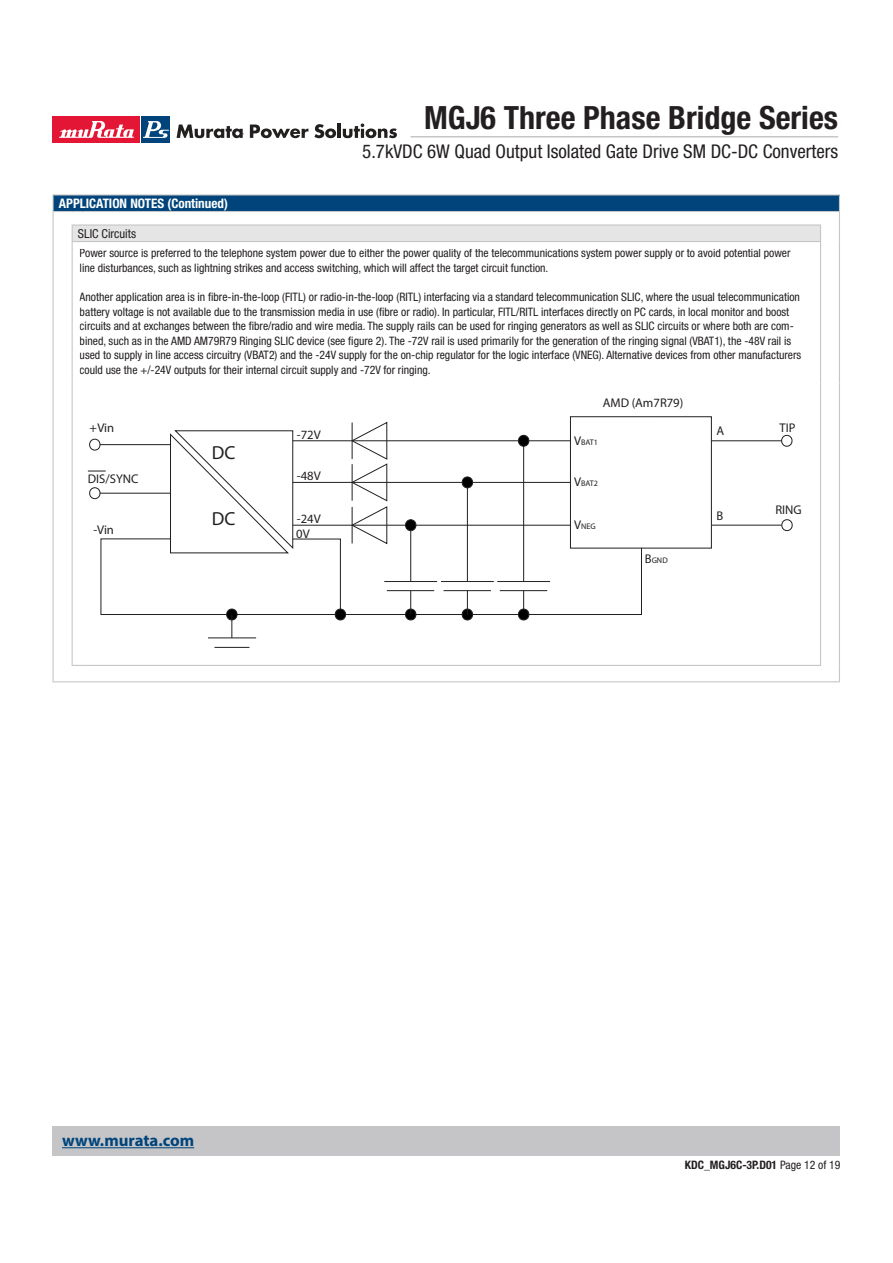
<style>
.page{position:relative;width:893px;height:1263px;background:#fff}
.page>*{position:absolute;margin:0;border:0;box-sizing:border-box;transform-origin:0 0}
.t1{font:700 condensed 32.1px "Helvetica Neue LT Std";color:#231f20}
.t2{font:condensed 18.9px "Helvetica Neue LT Std";color:#231f20}
.t3{font:18.9px "Myriad Pro";color:#221f1f}
.t4{font:700 16.8px "Myriad Pro";color:#00447b}
.t5{font:700 condensed 13.2px "Helvetica Neue LT Std";color:#fff}
.t6{font:12.6px "Myriad Pro";color:#221f1f}
.t7{font:condensed 12.45px "Helvetica Neue LT Std";color:#231f20}
.t8{font:condensed 11.7px/14.5px "Helvetica Neue LT Std";color:#231f20}
.t9{font:700 condensed 11.7px "Helvetica Neue LT Std";color:#231f20}
.t10{font:8.1px "Myriad Pro";color:#221f1f}
.s1{font-size:12.6px}
.s2{font-weight:400}
</style>
<div class="page">
<div style="left:53px;top:1127px;width:787px;height:29px;background:#c5c5c7"></div>
<hr style="left:410px;top:136px;width:428px;height:2px;background:#c5c5c7">
<hr style="left:62px;top:1147px;width:132px;height:1px;background:#00447b">
<div style="left:53px;top:116px;width:87px;height:27px;background:#e31735"></div>
<svg style="left:59px;top:121px;width:75px;height:17px"></svg>
<div style="left:141px;top:116px;width:29px;height:27px;background:#00447b"></div>
<svg style="left:143px;top:121px;width:26px;height:17px"></svg>
<svg style="left:177px;top:125px;width:66px;height:13px"></svg>
<svg style="left:250px;top:125px;width:58px;height:13px"></svg>
<svg style="left:314px;top:124px;width:22px;height:14px"></svg>
<hr style="left:337px;top:123px;width:4px;height:15px;background:#221f1f">
<svg style="left:343px;top:123px;width:54px;height:15px"></svg>
<div style="left:53px;top:195px;width:786px;height:17px;background:#00447b"></div>
<div style="left:72px;top:225px;width:748px;height:17px;background:#e5e5e6"></div>
<hr style="left:82px;top:194px;width:758px;height:2px;background:#c5c5c7">
<hr style="left:82px;top:211px;width:758px;height:1px;background:#c5c5c7">
<svg style="left:839px;top:196px;width:1px;height:46px"></svg>
<hr style="left:53px;top:242px;width:1px;height:141px;background:#c5c5c7">
<hr style="left:839px;top:242px;width:1px;height:141px;background:#c5c5c7">
<hr style="left:53px;top:383px;width:1px;height:282px;background:#c5c5c7">
<hr style="left:839px;top:383px;width:1px;height:282px;background:#c5c5c7">
<svg style="left:839px;top:665px;width:1px;height:16px"></svg>
<hr style="left:82px;top:681px;width:758px;height:1px;background:#c5c5c7">
<hr style="left:82px;top:241px;width:739px;height:1px;background:#c5c5c7">
<hr style="left:82px;top:224px;width:739px;height:2px;background:#c5c5c7">
<svg style="left:53px;top:194px;width:29px;height:48px"></svg>
<svg style="left:820px;top:226px;width:1px;height:15px"></svg>
<hr style="left:72px;top:242px;width:1px;height:141px;background:#c5c5c7">
<hr style="left:820px;top:242px;width:1px;height:141px;background:#c5c5c7">
<hr style="left:72px;top:383px;width:1px;height:282px;background:#c5c5c7">
<hr style="left:820px;top:383px;width:1px;height:282px;background:#c5c5c7">
<svg style="left:53px;top:665px;width:29px;height:17px"></svg>
<hr style="left:82px;top:665px;width:739px;height:1px;background:#c5c5c7">
<hr style="left:711px;top:440px;width:71px;height:1px;background:#221f1f">
<hr style="left:711px;top:525px;width:70px;height:1px;background:#221f1f">
<div style="left:781px;top:519px;width:11px;height:12px;border:1px solid #221f1f;border-radius:5px"></div>
<div style="left:781px;top:435px;width:11px;height:12px;border:1px solid #221f1f;border-radius:5px"></div>
<hr style="left:214px;top:647px;width:35px;height:1px;background:#221f1f">
<svg style="left:88px;top:416px;width:624px;height:222px"></svg>
<h1 class="t1" style="left:424px;top:106px;width:415px">MGJ6 Three Phase Bridge Series</h1>
<h2 class="t2" style="left:362px;top:145px;width:477px">5.7kVDC 6W Quad Output Isolated Gate Drive SM DC-DC Converters</h2>
<p class="t5" style="left:59px;top:198px;width:171px">APPLICATION NOTES (Continued)</p>
<p class="t7" style="left:78px;top:229px;width:60px">SLIC Circuits</p>
<p class="t8" style="left:80px;top:247px;width:712px">Power source is preferred to the telephone system power due to either the power quality of the telecommunications system power supply or to avoid potential power line disturbances, such as lightning strikes and access switching, which will affect the target circuit function.</p>
<p class="t8" style="left:80px;top:291px;width:723px">Another application area is in fibre-in-the-loop (FITL) or radio-in-the-loop (RITL) interfacing via a standard telecommunication SLIC, where the usual telecommunication battery voltage is not available due to the transmission media in use (fibre or radio). In particular, FITL/RITL interfaces directly on PC cards, in local monitor and boost circuits and at exchanges between the fibre/radio and wire media. The supply rails can be used for ringing generators as well as SLIC circuits or where both are com&shy;bined, such as in the AMD AM79R79 Ringing SLIC device (see figure 2). The -72V rail is used primarily for the generation of the ringing signal (VBAT1), the -48V rail is used to supply in line access circuitry (VBAT2) and the -24V supply for the on-chip regulator for the logic interface (VNEG). Alternative devices from other manufacturers could use the +/-24V outputs for their internal circuit supply and -72V for ringing.</p>
<p class="t6" style="left:90px;top:423px;width:26px">+Vin</p>
<p class="t6" style="left:88px;top:474px;width:52px">DIS/SYNC</p>
<h2 class="t3" style="left:212px;top:445px;width:25px">DC</h2>
<p class="t6" style="left:297px;top:430px;width:25px">-72V</p>
<p class="t6" style="left:297px;top:471px;width:25px">-48V</p>
<h2 class="t3" style="left:212px;top:512px;width:25px">DC</h2>
<p class="t6" style="left:297px;top:514px;width:25px">-24V</p>
<p class="t6" style="left:93px;top:525px;width:22px">-Vin</p>
<p class="t6" style="left:296px;top:528px;width:15px">0V</p>
<h3 class="t4" style="left:62px;top:1130px;width:134px">www.murata.com</h3>
<p class="t6" style="left:603px;top:398px;width:82px">AMD (Am7R79)</p>
<p class="t10" style="left:574px;top:439px;width:26px"><span class="s1">V</span>BAT1</p>
<p class="t10" style="left:574px;top:480px;width:26px"><span class="s1">V</span>BAT2</p>
<p class="t10" style="left:574px;top:523px;width:23px"><span class="s1">V</span>NEG</p>
<p class="t10" style="left:645px;top:557px;width:24px"><span class="s1">B</span>GND</p>
<p class="t6" style="left:716px;top:426px;width:9px">A</p>
<p class="t6" style="left:716px;top:511px;width:8px">B</p>
<p class="t6" style="left:779px;top:423px;width:18px">TIP</p>
<p class="t6" style="left:775px;top:505px;width:28px">RING</p>
<p class="t9" style="left:685px;top:1161px;width:157px">KDC_MGJ6C-3P.D01 <span class="s2">Page 12 of 19</span></p>
</div>
